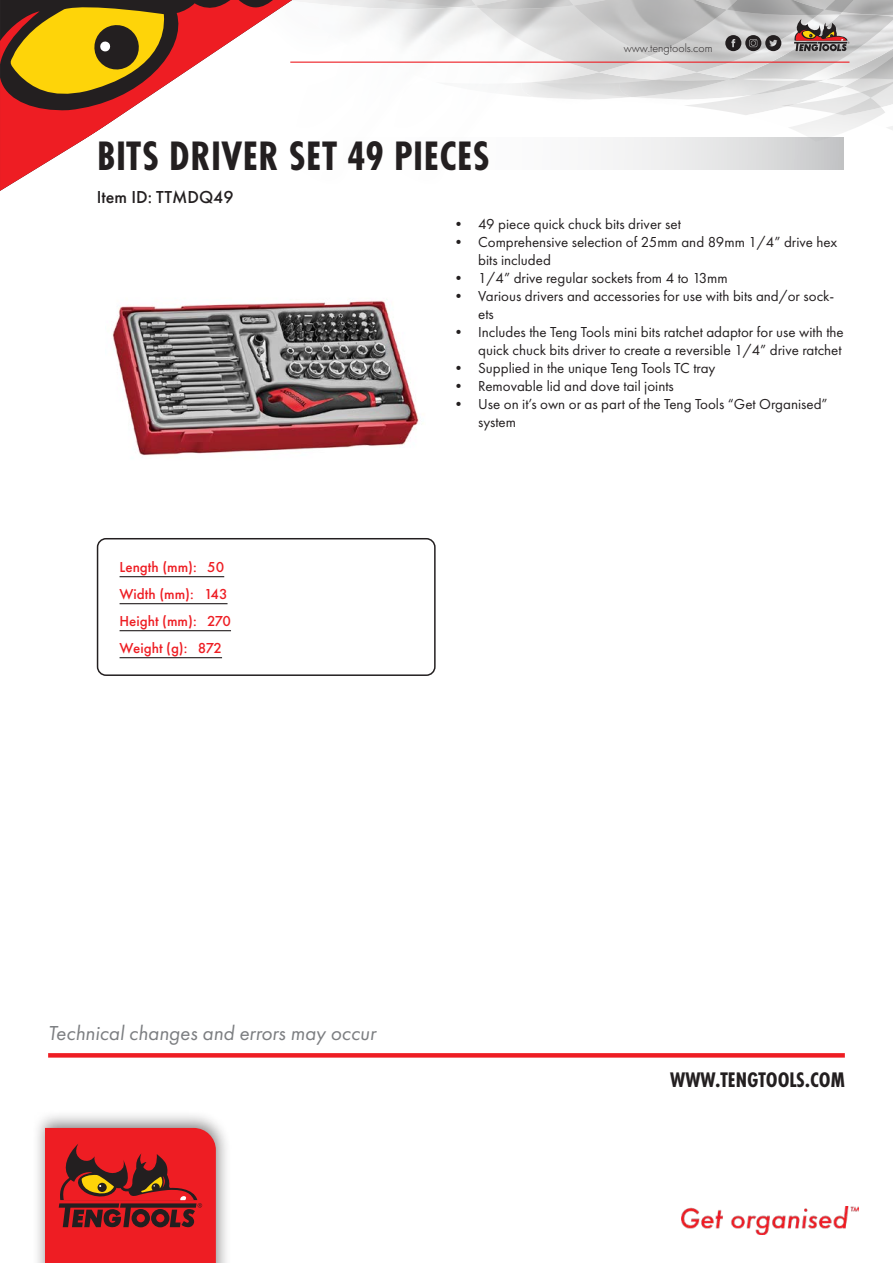
<style>
.page{position:relative;width:893px;height:1263px;background:#fff}
.page>*{position:absolute;margin:0;border:0;box-sizing:border-box;transform-origin:0 0}
.t1{font:700 42.75px "Futura PT Cond";letter-spacing:.01em;color:#231f20}
.t2{font:700 21.9px "Futura PT Cond";color:#231f20}
.t3{font:italic 21px "Futura PT";color:#7c7e81}
.t4{font:500 18px "Futura PT";color:#231f20}
.t5{font:15px/18px "Futura PT";color:#231f20}
.t6{font:500 15px/27px "Futura PT";color:#ee1d23}
.t7{font:300 12px "Futura PT";color:#231f20}
</style>
<div class="page">
<img style="left:589px;top:79px;width:94px;height:21px">
<img style="left:871px;top:98px;width:22px;height:14px">
<img style="left:844px;top:86px;width:49px;height:12px">
<img style="left:801px;top:80px;width:92px;height:6px">
<img style="left:840px;top:17px;width:53px;height:63px">
<img style="left:599px;top:16px;width:241px;height:66px">
<img style="left:476px;top:5px;width:251px;height:67px">
<img style="left:433px;top:0;width:195px;height:5px">
<img style="left:628px;top:0;width:99px;height:10px">
<img style="left:727px;top:0;width:113px;height:16px">
<img style="left:840px;top:0;width:53px;height:17px">
<hr style="left:290px;top:62px;width:559px;height:1px;background:#ee1d23">
<svg style="left:794px;top:19px;width:55px;height:32px;background:#947c76"></svg>
<svg style="left:725px;top:35px;width:56px;height:16px"></svg>
<img style="left:682px;top:1206px;width:176px;height:28px">
<div style="left:33px;top:1110px;width:198px;height:153px;background:#231f20;opacity:.54"></div>
<svg style="left:45px;top:1128px;width:171px;height:135px;background:#c72122"></svg>
<svg style="left:0;top:0;width:412px;height:191px"></svg>
<svg style="left:48px;top:1053px;width:797px;height:4px;background:#ee2329"></svg>
<svg style="left:97px;top:137px;width:747px;height:33px"></svg>
<img style="left:112px;top:300px;width:308px;height:156px">
<hr style="left:120px;top:576px;width:104px;height:1px;background:#231f20">
<hr style="left:120px;top:603px;width:108px;height:1px;background:#231f20">
<hr style="left:120px;top:630px;width:111px;height:1px;background:#231f20">
<hr style="left:120px;top:657px;width:102px;height:1px;background:#231f20">
<div style="left:97px;top:538px;width:339px;height:138px;border:2px solid #231f20;border-radius:9px"></div>
<p class="t7" style="left:624px;top:41px;width:90px">www.tengtools.com</p>
<h1 class="t1" style="left:97px;top:131px;width:394px">BITS DRIVER SET 49 PIECES</h1>
<p class="t4" style="left:97px;top:186px;width:138px">Item ID: TTMDQ49</p>
<p class="t5" style="left:451px;top:215px;width:231px">• 49 piece quick chuck bits driver set</p>
<p class="t5" style="left:478px;top:233px;width:361px;text-indent:-27px">• Comprehensive selection of 25mm and 89mm 1/4” drive hex bits included</p>
<p class="t5" style="left:451px;top:269px;width:278px">• 1/4” drive regular sockets from 4 to 13mm</p>
<p class="t5" style="left:478px;top:287px;width:358px;text-indent:-27px">• Various drivers and accessories for use with bits and/or sock&shy;ets</p>
<p class="t5" style="left:451px;top:323px;width:394px;text-align:right">• Includes the Teng Tools mini bits ratchet adaptor for use with the quick chuck bits driver to create a reversible 1/4” drive ratchet</p>
<p class="t5" style="left:451px;top:359px;width:266px">• Supplied in the unique Teng Tools TC tray</p>
<p class="t5" style="left:451px;top:377px;width:224px">• Removable lid and dove tail joints</p>
<p class="t5" style="left:478px;top:395px;width:351px;text-indent:-27px">• Use on it’s own or as part of the Teng Tools “Get Organised” system</p>
<p class="t6" style="left:120px;top:554px;width:113px">Length (mm): 50<br>Width (mm): 143<br>Height (mm): 270<br>Weight (g): 872</p>
<h3 class="t3" style="left:48px;top:1021px;width:329px">Technical changes and errors may occur</h3>
<h2 class="t2" style="left:670px;top:1067px;width:176px">WWW.TENGTOOLS.COM</h2>
</div>
